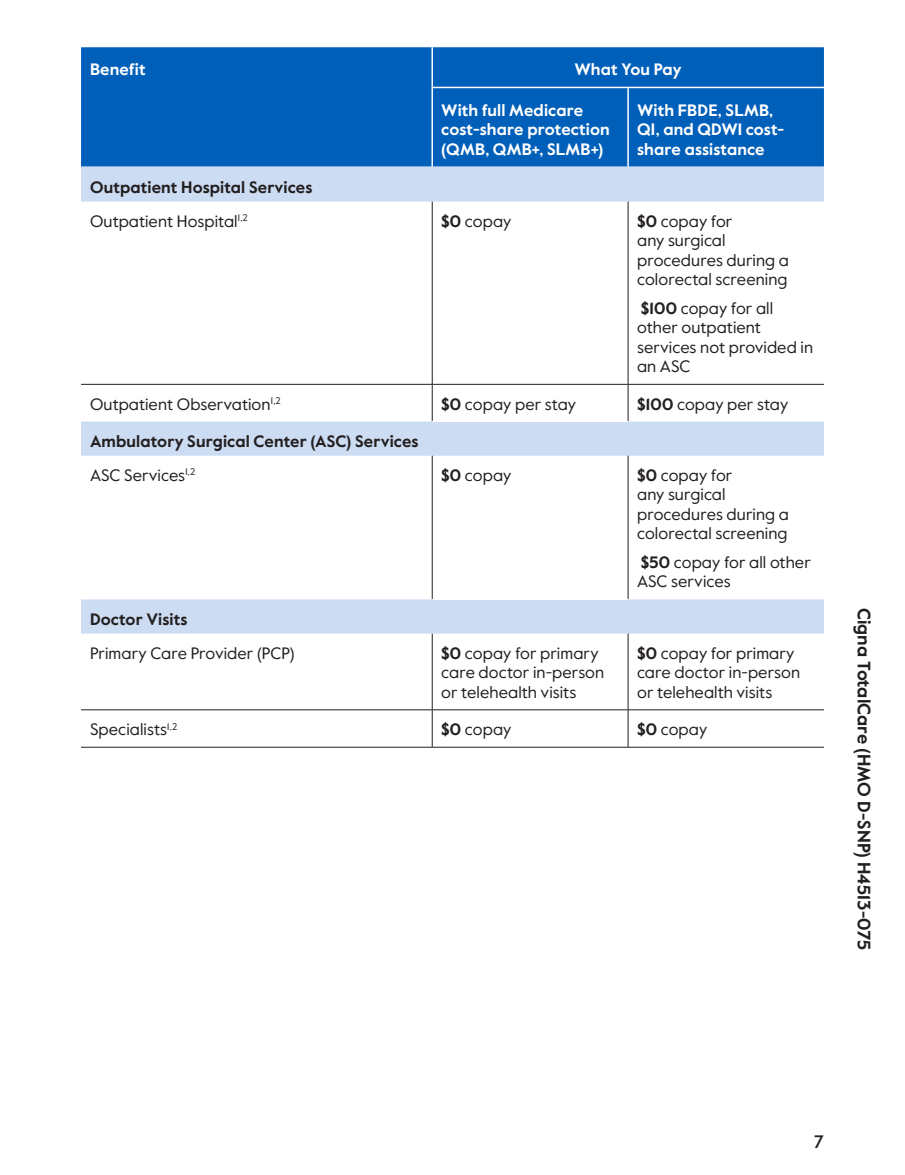
<style>
.page{position:relative;width:905px;height:1175px;background:#fff}
.page>*{position:absolute;margin:0;border:0;box-sizing:border-box;transform-origin:0 0}
.margin_plan_name{font:700 18px "Value Sans Pro";color:#231f20}
.t1{font:500 18px "Value Sans Pro";color:#231f20}
.table_para{font:16.5px/19.5px "Value Sans Pro";letter-spacing:.005em;color:#231f20}
.table_col_h1_align_r{font:700 16.5px/19.5px "Value Sans Pro";letter-spacing:.005em;color:#fff}
.table_row_h1{font:700 16.5px "Value Sans Pro";letter-spacing:.005em;color:#231f20}
.table_col_h1_align_c{font:700 16.5px "Value Sans Pro";color:#fff}
.s1{font-weight:700}
</style>
<div class="page">
<div style="left:81px;top:47px;width:743px;height:120px;background:#005fb9"></div>
<svg style="left:81px;top:167px;width:743px;height:466px"></svg>
<hr style="left:81px;top:384px;width:351px;height:1px;background:#231f20">
<hr style="left:432px;top:384px;width:196px;height:1px;background:#231f20">
<hr style="left:628px;top:384px;width:196px;height:1px;background:#231f20">
<hr style="left:81px;top:709px;width:351px;height:1px;background:#231f20">
<hr style="left:432px;top:709px;width:196px;height:1px;background:#231f20">
<hr style="left:628px;top:709px;width:196px;height:1px;background:#231f20">
<hr style="left:432px;top:202px;width:1px;height:182px;background:#231f20">
<hr style="left:432px;top:384px;width:1px;height:37px;background:#231f20">
<hr style="left:432px;top:456px;width:1px;height:143px;background:#231f20">
<hr style="left:432px;top:633px;width:1px;height:76px;background:#231f20">
<hr style="left:432px;top:710px;width:1px;height:37px;background:#231f20">
<hr style="left:627px;top:202px;width:1px;height:182px;background:#231f20">
<hr style="left:627px;top:384px;width:1px;height:37px;background:#231f20">
<hr style="left:627px;top:456px;width:1px;height:143px;background:#231f20">
<hr style="left:627px;top:633px;width:1px;height:76px;background:#231f20">
<hr style="left:627px;top:710px;width:1px;height:37px;background:#231f20">
<hr style="left:432px;top:421px;width:196px;height:1px;background:#fff">
<hr style="left:432px;top:599px;width:196px;height:1px;background:#fff">
<hr style="left:81px;top:747px;width:351px;height:1px;background:#231f20">
<hr style="left:432px;top:747px;width:196px;height:1px;background:#231f20">
<hr style="left:628px;top:747px;width:196px;height:1px;background:#231f20">
<hr style="left:431px;top:47px;width:2px;height:40px;background:#fff">
<hr style="left:431px;top:87px;width:197px;height:1px;background:#fff">
<hr style="left:628px;top:87px;width:196px;height:1px;background:#fff">
<hr style="left:627px;top:88px;width:1px;height:79px;background:#fff">
<hr style="left:431px;top:88px;width:2px;height:79px;background:#fff">
<p class="table_col_h1_align_r" style="left:90px;top:61px;width:57px">Benefit</p>
<p class="table_col_h1_align_c" style="left:574px;top:60px;width:109px">What You Pay</p>
<p class="table_col_h1_align_r" style="left:441px;top:101px;width:170px">With full Medicare cost-share protection (QMB, QMB+, SLMB+)</p>
<p class="table_col_h1_align_r" style="left:637px;top:101px;width:149px">With FBDE, SLMB,<br>QI, and QDWI cost&shy;share assistance</p>
<p class="table_row_h1" style="left:90px;top:177px;width:224px">Outpatient Hospital Services</p>
<p class="table_para" style="left:90px;top:212px;width:159px">Outpatient Hospital<sup>1,2</sup></p>
<p class="table_para" style="left:441px;top:212px;width:72px"><span class="s1">$0</span> copay</p>
<p class="table_para" style="left:637px;top:212px;width:153px"><span class="s1">$0</span> copay for<br>any surgical procedures during a colorectal screening</p>
<p class="table_para" style="left:637px;top:299px;width:177px"><span class="s1">$100</span> copay for all other outpatient services not provided in an ASC</p>
<p class="table_para" style="left:90px;top:394px;width:192px">Outpatient Observation<sup>1,2</sup></p>
<p class="table_para" style="left:441px;top:394px;width:136px"><span class="s1">$0</span> copay per stay</p>
<p class="table_para" style="left:637px;top:394px;width:153px"><span class="s1">$100</span> copay per stay</p>
<p class="table_row_h1" style="left:90px;top:431px;width:330px">Ambulatory Surgical Center (ASC) Services</p>
<p class="table_para" style="left:90px;top:466px;width:107px">ASC Services<sup>1,2</sup></p>
<p class="table_para" style="left:441px;top:466px;width:72px"><span class="s1">$0</span> copay</p>
<p class="table_para" style="left:637px;top:466px;width:153px"><span class="s1">$0</span> copay for<br>any surgical procedures during a colorectal screening</p>
<p class="table_para" style="left:637px;top:553px;width:175px"><span class="s1">$50</span> copay for all other<br>ASC services</p>
<p class="table_row_h1" style="left:90px;top:609px;width:99px">Doctor Visits</p>
<p class="table_para" style="left:90px;top:643px;width:206px">Primary Care Provider (PCP)</p>
<p class="table_para" style="left:441px;top:643px;width:164px"><span class="s1">$0</span> copay for primary care doctor in-person or telehealth visits</p>
<p class="table_para" style="left:637px;top:643px;width:164px"><span class="s1">$0</span> copay for primary care doctor in-person or telehealth visits</p>
<p class="table_para" style="left:90px;top:720px;width:89px">Specialists<sup>1,2</sup></p>
<p class="table_para" style="left:441px;top:720px;width:72px"><span class="s1">$0</span> copay</p>
<p class="table_para" style="left:637px;top:720px;width:72px"><span class="s1">$0</span> copay</p>
<p class="margin_plan_name" style="left:874px;top:608px;width:344px;rotate:90deg">Cigna TotalCare (HMO D-SNP) H4513-075</p>
<p class="t1" style="left:813px;top:1130px;width:12px">7</p>
</div>
